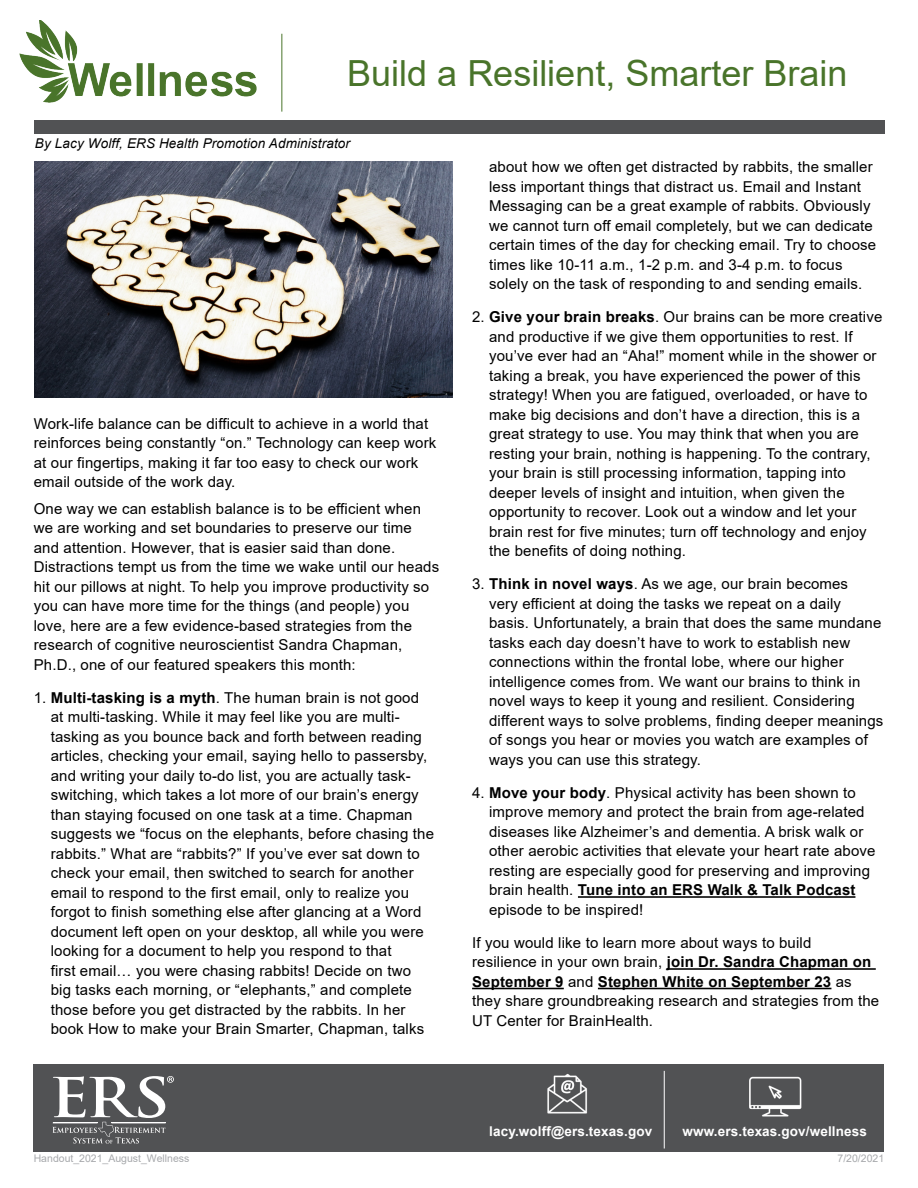
<style>
.page{position:relative;width:918px;height:1188px;background:#fff}
.page>*{position:absolute;margin:0;border:0;box-sizing:border-box;transform-origin:0 0}
.H1_-_Title{font:36px "Arial";color:#49742a}
.P__-_Paragraph{font:15px/19.5px "Arial";letter-spacing:.01em;color:#000}
.t1{font:700 13.5px "Arial";letter-spacing:.01em;color:#fff}
.P__-_Paragraph-2{font:italic 13.5px "Arial";letter-spacing:.01em;color:#000}
.t2{font:10.5px "Arial";color:#a7a9ac}
.s1{font-weight:700}
</style>
<div class="page">
<hr style="left:578px;top:896px;width:277px;height:2px;background:#000">
<hr style="left:667px;top:968px;width:209px;height:2px;background:#000">
<hr style="left:472px;top:988px;width:92px;height:1px;background:#000">
<hr style="left:598px;top:988px;width:233px;height:1px;background:#000">
<img style="left:35px;top:161px;width:417px;height:236px">
<div style="left:34px;top:121px;width:850px;height:13px;background:#515254"></div>
<hr style="left:281px;top:34px;width:1px;height:78px;background:#49742a">
<div style="left:34px;top:1064px;width:850px;height:88px;background:#515254"></div>
<hr style="left:664px;top:1071px;width:1px;height:78px;background:#fff">
<img style="left:19px;top:20px;width:238px;height:83px">
<svg style="left:52px;top:1076px;width:122px;height:68px"></svg>
<img style="left:547px;top:1073px;width:41px;height:41px">
<img style="left:749px;top:1076px;width:53px;height:41px">
<h1 class="H1_-_Title" style="left:347px;top:48px;width:502px">Build a Resilient, Smarter Brain</h1>
<p class="P__-_Paragraph-2" style="left:35px;top:135px;width:317px">By Lacy Wolff, ERS Health Promotion Administrator</p>
<p class="P__-_Paragraph" style="left:34px;top:414px;width:404px">Work-life balance can be difficult to achieve in a world that reinforces being constantly “on.” Technology can keep work at our fingertips, making it far too easy to check our work email outside of the work day.</p>
<p class="P__-_Paragraph" style="left:34px;top:499px;width:407px">One way we can establish balance is to be efficient when we are working and set boundaries to preserve our time and attention. However, that is easier said than done.<br>Distractions tempt us from the time we wake until our heads hit our pillows at night. To help you improve productivity so you can have more time for the things (and people) you love, here are a few evidence-based strategies from the research of cognitive neuroscientist Sandra Chapman, Ph.D., one of our featured speakers this month:</p>
<p class="P__-_Paragraph" style="left:51px;top:688px;width:385px;text-indent:-17px">1. <span class="s1">Multi-tasking is a myth</span>. The human brain is not good at multi-tasking. While it may feel like you are multi&shy;tasking as you bounce back and forth between reading articles, checking your email, saying hello to passersby, and writing your daily to-do list, you are actually task&shy;switching, which takes a lot more of our brain’s energy than staying focused on one task at a time. Chapman suggests we “focus on the elephants, before chasing the rabbits.” What are “rabbits?” If you’ve ever sat down to check your email, then switched to search for another email to respond to the first email, only to realize you forgot to finish something else after glancing at a Word document left open on your desktop, all while you were looking for a document to help you respond to that<br>first email… you were chasing rabbits! Decide on two big tasks each morning, or “elephants,” and complete those before you get distracted by the rabbits. In her book How to make your Brain Smarter, Chapman, talks</p>
<p class="P__-_Paragraph" style="left:489px;top:157px;width:389px">about how we often get distracted by rabbits, the smaller less important things that distract us. Email and Instant Messaging can be a great example of rabbits. Obviously we cannot turn off email completely, but we can dedicate certain times of the day for checking email. Try to choose times like 10-11 a.m., 1-2 p.m. and 3-4 p.m. to focus solely on the task of responding to and sending emails.</p>
<p class="P__-_Paragraph" style="left:489px;top:307px;width:395px;text-indent:-17px">2. <span class="s1">Give your brain breaks</span>. Our brains can be more creative and productive if we give them opportunities to rest. If you’ve ever had an “Aha!” moment while in the shower or taking a break, you have experienced the power of this strategy! When you are fatigued, overloaded, or have to make big decisions and don’t have a direction, this is a great strategy to use. You may think that when you are resting your brain, nothing is happening. To the contrary, your brain is still processing information, tapping into deeper levels of insight and intuition, when given the opportunity to recover. Look out a window and let your brain rest for five minutes; turn off technology and enjoy the benefits of doing nothing.</p>
<p class="P__-_Paragraph" style="left:489px;top:574px;width:396px;text-indent:-17px">3. <span class="s1">Think in novel ways</span>. As we age, our brain becomes<br>very efficient at doing the tasks we repeat on a daily basis. Unfortunately, a brain that does the same mundane tasks each day doesn’t have to work to establish new connections within the frontal lobe, where our higher intelligence comes from. We want our brains to think in novel ways to keep it young and resilient. Considering different ways to solve problems, finding deeper meanings of songs you hear or movies you watch are examples of ways you can use this strategy.</p>
<p class="P__-_Paragraph" style="left:489px;top:783px;width:388px;text-indent:-17px">4. <span class="s1">Move your body</span>. Physical activity has been shown to improve memory and protect the brain from age-related diseases like Alzheimer’s and dementia. A brisk walk or other aerobic activities that elevate your heart rate above resting are especially good for preserving and improving brain health. <span class="s1">Tune into an ERS Walk &amp; Talk Podcast </span>episode to be inspired!</p>
<p class="P__-_Paragraph" style="left:472px;top:933px;width:409px">If you would like to learn more about ways to build resilience in your own brain, <span class="s1">join Dr. Sandra Chapman on September 9</span> and <span class="s1">Stephen White on September 23</span> as they share groundbreaking research and strategies from the UT Center for BrainHealth.</p>
<p class="t1" style="left:489px;top:1122px;width:165px">lacy.wolff@ers.texas.gov</p>
<p class="t1" style="left:683px;top:1122px;width:186px">www.ers.texas.gov/wellness</p>
<p class="t2" style="left:34px;top:1151px;width:157px">Handout_2021_August_Wellness</p>
<p class="t2" style="left:838px;top:1151px;width:48px">7/20/2021</p>
</div>
